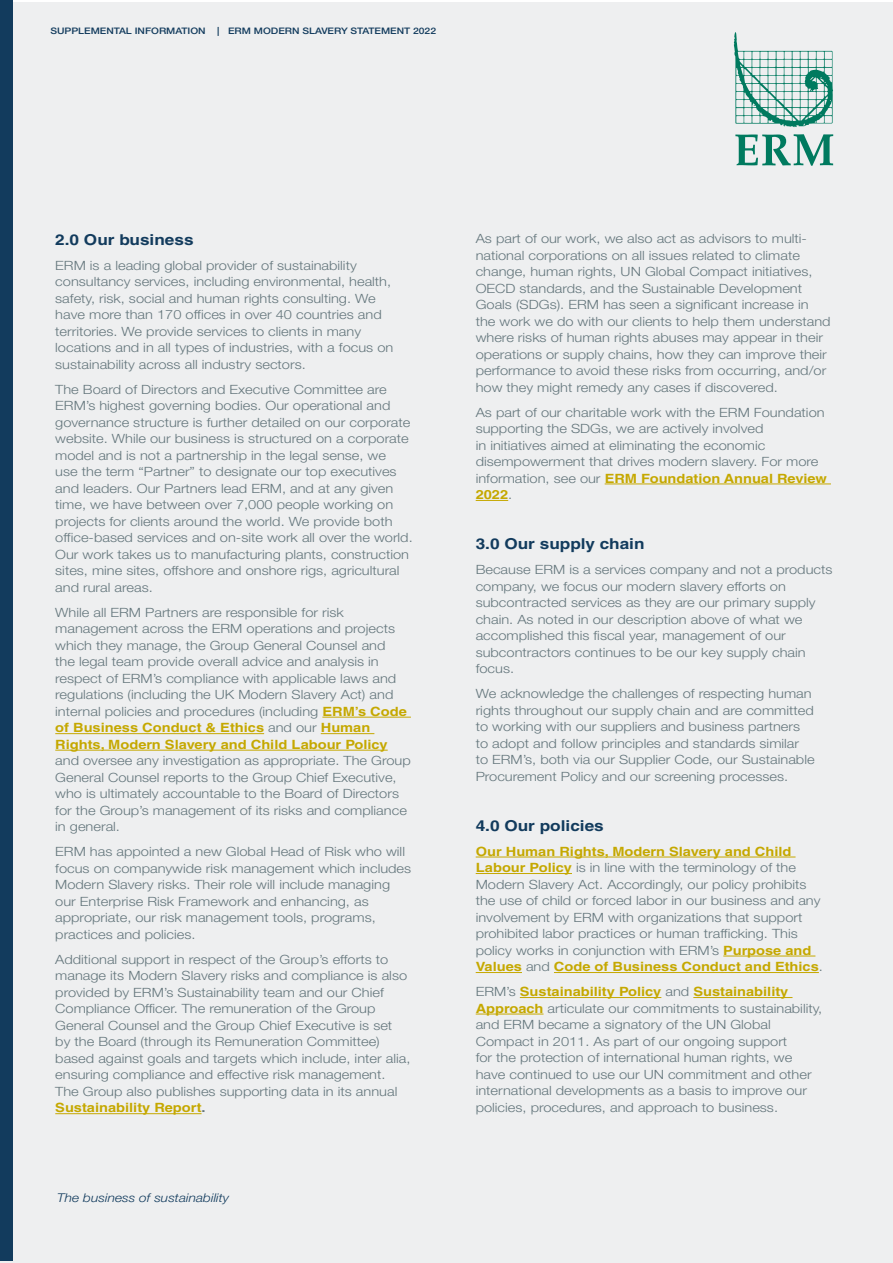
<style>
.page{position:relative;width:893px;height:1263px;background:#fff}
.page>*{position:absolute;margin:0;border:0;box-sizing:border-box;transform-origin:0 0}
.t1{font:700 15px "Helvetica LT Std";color:#123b5d;scale:1.15 1}
.t2{font:300 12.75px/16.5px "Helvetica Neue LT Std";color:#64767c;scale:1.15 1}
.t3{font:700 12.75px/16.5px "Helvetica LT Std";color:#c5a800;scale:1.15 1}
.t4{font:italic 300 12px "Helvetica Neue LT Pro";color:#123b5d;scale:1.15 1}
.t5{font:500 9px "Helvetica Neue LT Std";color:#123b5d;scale:1.15 1}
.s1{font-family:"Helvetica LT Std";font-weight:700;color:#c5a800}
.s2{font-family:"Helvetica Neue LT Std";font-weight:300;color:#64767c}
.s3{color:#64767c}
</style>
<div class="page">
<div style="left:0;top:3px;width:893px;height:1260px;background:#eeeff0"></div>
<hr style="left:322px;top:717px;width:89px;height:1px;background:#c5a800">
<hr style="left:55px;top:733px;width:209px;height:1px;background:#c5a800">
<hr style="left:321px;top:733px;width:53px;height:1px;background:#c5a800">
<hr style="left:55px;top:750px;width:333px;height:1px;background:#c5a800">
<hr style="left:55px;top:1113px;width:147px;height:1px;background:#c5a800">
<hr style="left:605px;top:484px;width:226px;height:1px;background:#c5a800">
<hr style="left:476px;top:500px;width:32px;height:1px;background:#c5a800">
<hr style="left:476px;top:857px;width:319px;height:1px;background:#c5a800">
<hr style="left:476px;top:873px;width:96px;height:1px;background:#c5a800">
<hr style="left:723px;top:956px;width:92px;height:1px;background:#c5a800">
<hr style="left:476px;top:972px;width:46px;height:1px;background:#c5a800">
<hr style="left:554px;top:972px;width:265px;height:1px;background:#c5a800">
<hr style="left:520px;top:997px;width:141px;height:1px;background:#c5a800">
<hr style="left:693px;top:997px;width:99px;height:1px;background:#c5a800">
<hr style="left:476px;top:1014px;width:67px;height:1px;background:#c5a800">
<div style="left:0;top:0;width:13px;height:1260px;background:#123b5d"></div>
<svg style="left:734px;top:32px;width:99px;height:95px"></svg>
<svg style="left:735px;top:134px;width:98px;height:32px"></svg>
<p class="t5" style="left:50px;top:25px;width:137px">SUPPLEMENTAL INFORMATION</p>
<p class="t5" style="left:217px;top:25px;width:192px">| ERM MODERN SLAVERY STATEMENT 2022</p>
<p class="t1" style="left:55px;top:230px;width:122px">2.0 Our business</p>
<p class="t2" style="left:55px;top:257px;width:295px">ERM is a leading global provider of sustainability consultancy services, including environmental, health, safety, risk, social and human rights consulting. We have more than 170 offices in over 40 countries and territories. We provide services to clients in many locations and in all types of industries, with a focus on sustainability across all industry sectors.</p>
<p class="t2" style="left:55px;top:381px;width:312px">The Board of Directors and Executive Committee are ERM’s highest governing bodies. Our operational and governance structure is further detailed on our corporate website. While our business is structured on a corporate model and is not a partnership in the legal sense, we<br>use the term “Partner” to designate our top executives and leaders. Our Partners lead ERM, and at any given time, we have between over 7,000 people working on projects for clients around the world. We provide both office-based services and on-site work all over the world.<br>Our work takes us to manufacturing plants, construction sites, mine sites, offshore and onshore rigs, agricultural and rural areas.</p>
<p class="t2" style="left:55px;top:604px;width:307px">While all ERM Partners are responsible for risk management across the ERM operations and projects which they manage, the Group General Counsel and the legal team provide overall advice and analysis in respect of ERM’s compliance with applicable laws and regulations (including the UK Modern Slavery Act) and internal policies and procedures (including <span class="s1">ERM’s Code</span></p>
<p class="t3" style="left:55px;top:719px;width:291px">of Business Conduct &amp; Ethics <span class="s2">and our</span> Human<br>Rights, Modern Slavery and Child Labour Policy</p>
<p class="t2" style="left:55px;top:752px;width:311px">and oversee any investigation as appropriate. The Group General Counsel reports to the Group Chief Executive, who is ultimately accountable to the Board of Directors for the Group’s management of its risks and compliance in general.</p>
<p class="t2" style="left:55px;top:843px;width:311px">ERM has appointed a new Global Head of Risk who will focus on companywide risk management which includes Modern Slavery risks. Their role will include managing our Enterprise Risk Framework and enhancing, as appropriate, our risk management tools, programs, practices and policies.</p>
<p class="t2" style="left:55px;top:951px;width:310px">Additional support in respect of the Group’s efforts to manage its Modern Slavery risks and compliance is also provided by ERM’s Sustainability team and our Chief Compliance Officer. The remuneration of the Group General Counsel and the Group Chief Executive is set by the Board (through its Remuneration Committee) based against goals and targets which include, inter alia, ensuring compliance and effective risk management.<br>The Group also publishes supporting data in its annual</p>
<p class="t3" style="left:55px;top:1099px;width:132px">Sustainability Report<span class="s3">.</span></p>
<p class="t4" style="left:57px;top:1190px;width:151px">The business of sustainability</p>
<p class="t2" style="left:476px;top:230px;width:310px">As part of our work, we also act as advisors to multi&shy;national corporations on all issues related to climate change, human rights, UN Global Compact initiatives, OECD standards, and the Sustainable Development Goals (SDGs). ERM has seen a significant increase in the work we do with our clients to help them understand where risks of human rights abuses may appear in their operations or supply chains, how they can improve their performance to avoid these risks from occurring, and/or how they might remedy any cases if discovered.</p>
<p class="t2" style="left:476px;top:404px;width:305px">As part of our charitable work with the ERM Foundation supporting the SDGs, we are actively involved<br>in initiatives aimed at eliminating the economic disempowerment that drives modern slavery. For more</p>
<p class="t3" style="left:476px;top:470px;width:307px"><span class="s2">information, see our</span> ERM Foundation Annual Review<br>2022<span class="s2">.</span></p>
<p class="t1" style="left:476px;top:535px;width:148px">3.0 Our supply chain</p>
<p class="t2" style="left:476px;top:561px;width:312px">Because ERM is a services company and not a products company, we focus our modern slavery efforts on subcontracted services as they are our primary supply chain. As noted in our description above of what we accomplished this fiscal year, management of our subcontractors continues to be our key supply chain focus.</p>
<p class="t2" style="left:476px;top:685px;width:296px">We acknowledge the challenges of respecting human rights throughout our supply chain and are committed to working with our suppliers and business partners to adopt and follow principles and standards similar to ERM’s, both via our Supplier Code, our Sustainable Procurement Policy and our screening processes.</p>
<p class="t1" style="left:476px;top:816px;width:113px">4.0 Our policies</p>
<p class="t3" style="left:476px;top:843px;width:276px">Our Human Rights, Modern Slavery and Child</p>
<p class="t2" style="left:476px;top:859px;width:301px"><span class="s1">Labour Policy</span> is in line with the terminology of the Modern Slavery Act. Accordingly, our policy prohibits the use of child or forced labor in our business and any involvement by ERM with organizations that support prohibited labor practices or human trafficking. This policy works in conjunction with ERM’s <span class="s1">Purpose and</span></p>
<p class="t3" style="left:476px;top:954px;width:303px;line-height:25px">Values <span class="s2">and</span> Code of Business Conduct and Ethics<span class="s2">.<br>ERM’s</span> Sustainability Policy <span class="s2">and</span> Sustainability</p>
<p class="t2" style="left:476px;top:1000px;width:303px"><span class="s1">Approach</span> articulate our commitments to sustainability, and ERM became a signatory of the UN Global Compact in 2011. As part of our ongoing support<br>for the protection of international human rights, we have continued to use our UN commitment and other international developments as a basis to improve our policies, procedures, and approach to business.</p>
</div>
